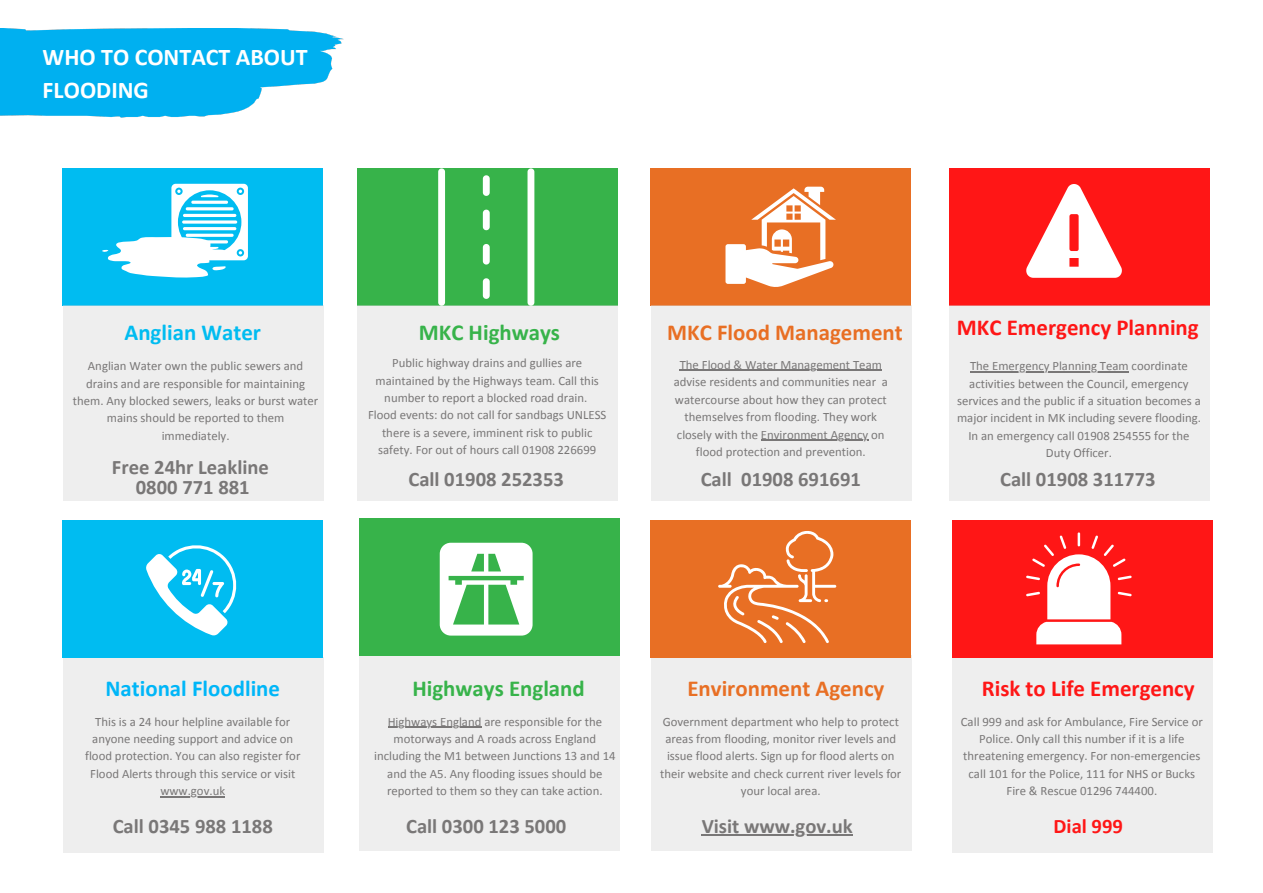
<style>
.page{position:relative;width:1263px;height:893px;background:#fff}
.page>*{position:absolute;margin:0;border:0;box-sizing:border-box;transform-origin:0 0}
.t1{font:700 24px/33.2px "Calibri";color:#fff}
.t2{font:700 22.88px "Calibri";color:#ff1616}
.t3{font:700 22.88px "Calibri";color:#e86f24}
.t4{font:700 22.88px "Calibri";color:#37b34a}
.t5{font:700 22.88px "Calibri";color:#00b6f8}
.t6{font:700 22.88px "Calibri";color:#00bcf1}
.t7{font:700 20.62px "Calibri";color:#797777}
.t8{font:700 20.62px "Calibri";color:#ff1616}
.t9{font:12.75px/17.5px "Calibri";color:#797777;text-align:center}
</style>
<div class="page">
<img style="left:0;top:28px;width:344px;height:90px">
<div style="left:949px;top:168px;width:260px;height:138px;background:#ff1616"></div>
<div style="left:651px;top:168px;width:260px;height:138px;background:#e86f24"></div>
<div style="left:357px;top:168px;width:260px;height:138px;background:#37b34a"></div>
<div style="left:63px;top:168px;width:260px;height:138px;background:#00bcf1"></div>
<div style="left:63px;top:306px;width:260px;height:195px;background:#eee"></div>
<svg style="left:1026px;top:184px;width:96px;height:94px"></svg>
<svg style="left:102px;top:184px;width:146px;height:93px"></svg>
<div style="left:357px;top:306px;width:261px;height:195px;background:#eee"></div>
<svg style="left:438px;top:168px;width:7px;height:138px"></svg>
<svg style="left:527px;top:168px;width:7px;height:138px"></svg>
<svg style="left:483px;top:175px;width:7px;height:21px"></svg>
<svg style="left:483px;top:210px;width:7px;height:20px"></svg>
<svg style="left:483px;top:244px;width:7px;height:20px"></svg>
<svg style="left:483px;top:278px;width:7px;height:21px"></svg>
<div style="left:949px;top:306px;width:260px;height:195px;background:#eee"></div>
<div style="left:651px;top:306px;width:260px;height:195px;background:#eee"></div>
<div style="left:63px;top:657px;width:260px;height:196px;background:#eee"></div>
<div style="left:63px;top:520px;width:260px;height:137px;background:#00bcf1"></div>
<svg style="left:146px;top:545px;width:91px;height:91px"></svg>
<div style="left:952px;top:657px;width:260px;height:196px;background:#eee"></div>
<div style="left:952px;top:520px;width:260px;height:137px;background:#ff1616"></div>
<hr style="left:1077px;top:532px;width:3px;height:14px;background:#fff">
<svg style="left:1026px;top:535px;width:106px;height:109px"></svg>
<div style="left:359px;top:655px;width:261px;height:196px;background:#eee"></div>
<div style="left:359px;top:518px;width:261px;height:138px;background:#37b34a"></div>
<svg style="left:725px;top:187px;width:111px;height:100px"></svg>
<div style="left:651px;top:655px;width:260px;height:196px;background:#eee"></div>
<div style="left:651px;top:520px;width:260px;height:137px;background:#e86f24"></div>
<svg style="left:718px;top:531px;width:118px;height:112px"></svg>
<svg style="left:440px;top:543px;width:93px;height:92px"></svg>
<hr style="left:160px;top:796px;width:65px;height:1px;background:#797777">
<hr style="left:680px;top:370px;width:202px;height:1px;background:#797777">
<hr style="left:761px;top:440px;width:107px;height:1px;background:#797777">
<hr style="left:702px;top:834px;width:151px;height:2px;background:#797777">
<hr style="left:970px;top:371px;width:159px;height:1px;background:#797777">
<hr style="left:388px;top:726px;width:93px;height:2px;background:#797777">
<p class="t1" style="left:43px;top:43px;width:267px">WHO TO CONTACT ABOUT<br>FLOODING</p>
<p class="t6" style="left:124px;top:322px;width:138px">Anglian Water</p>
<p class="t2" style="left:957px;top:318px;width:243px">MKC Emergency Planning</p>
<p class="t9" style="left:73px;top:358px;width:247px">Anglian Water own the public sewers and drains and are responsible for maintaining them. Any blocked sewers, leaks or burst water mains should be reported to them immediately.</p>
<p class="t7" style="left:112px;top:458px;width:158px">Free 24hr Leakline</p>
<p class="t7" style="left:136px;top:478px;width:115px">0800 771 881</p>
<p class="t4" style="left:419px;top:322px;width:143px">MKC Highways</p>
<p class="t9" style="left:376px;top:355px;width:225px">Public highway drains and gullies are maintained by the Highways team. Call this number to report a blocked road drain.</p>
<p class="t9" style="left:368px;top:407px;width:240px">Flood events: do not call for sandbags UNLESS there is a severe, imminent risk to public safety. For out of hours call 01908 226699</p>
<p class="t7" style="left:408px;top:470px;width:157px">Call 01908 252353</p>
<p class="t3" style="left:667px;top:322px;width:237px">MKC Flood Management</p>
<p class="t9" style="left:674px;top:357px;width:216px">The Flood &amp; Water Management Team advise residents and communities near a watercourse about how they can protect themselves from flooding. They work closely with the Environment Agency on flood protection and prevention.</p>
<p class="t7" style="left:701px;top:470px;width:162px">Call 01908 691691</p>
<p class="t9" style="left:957px;top:358px;width:245px">The Emergency Planning Team coordinate activities between the Council, emergency services and the public if a situation becomes a major incident in MK including severe flooding.<br>In an emergency call 01908 254555 for the Duty Officer.</p>
<p class="t7" style="left:1000px;top:470px;width:157px">Call 01908 311773</p>
<p class="t5" style="left:105px;top:679px;width:176px">National Floodline</p>
<p class="t9" style="left:85px;top:713px;width:217px">This is a 24 hour helpline available for anyone needing support and advice on flood protection. You can also register for Flood Alerts through this service or visit www.gov.uk</p>
<p class="t7" style="left:113px;top:818px;width:162px">Call 0345 988 1188</p>
<p class="t4" style="left:412px;top:679px;width:174px">Highways England</p>
<p class="t9" style="left:374px;top:713px;width:243px">Highways England are responsible for the motorways and A roads across England including the M1 between Junctions 13 and 14 and the A5. Any flooding issues should be reported to them so they can take action.</p>
<p class="t7" style="left:406px;top:818px;width:162px">Call 0300 123 5000</p>
<p class="t3" style="left:687px;top:679px;width:198px">Environment Agency</p>
<p class="t9" style="left:660px;top:713px;width:243px">Government department who help to protect areas from flooding, monitor river levels and issue flood alerts. Sign up for flood alerts on their website and check current river levels for your local area.</p>
<p class="t7" style="left:702px;top:818px;width:153px">Visit www.gov.uk</p>
<p class="t2" style="left:982px;top:679px;width:214px">Risk to Life Emergency</p>
<p class="t9" style="left:961px;top:713px;width:243px">Call 999 and ask for Ambulance, Fire Service or Police. Only call this number if it is a life threatening emergency. For non-emergencies call 101 for the Police, 111 for NHS or Bucks Fire &amp; Rescue 01296 744400.</p>
<p class="t8" style="left:1053px;top:818px;width:71px">Dial 999</p>
</div>
